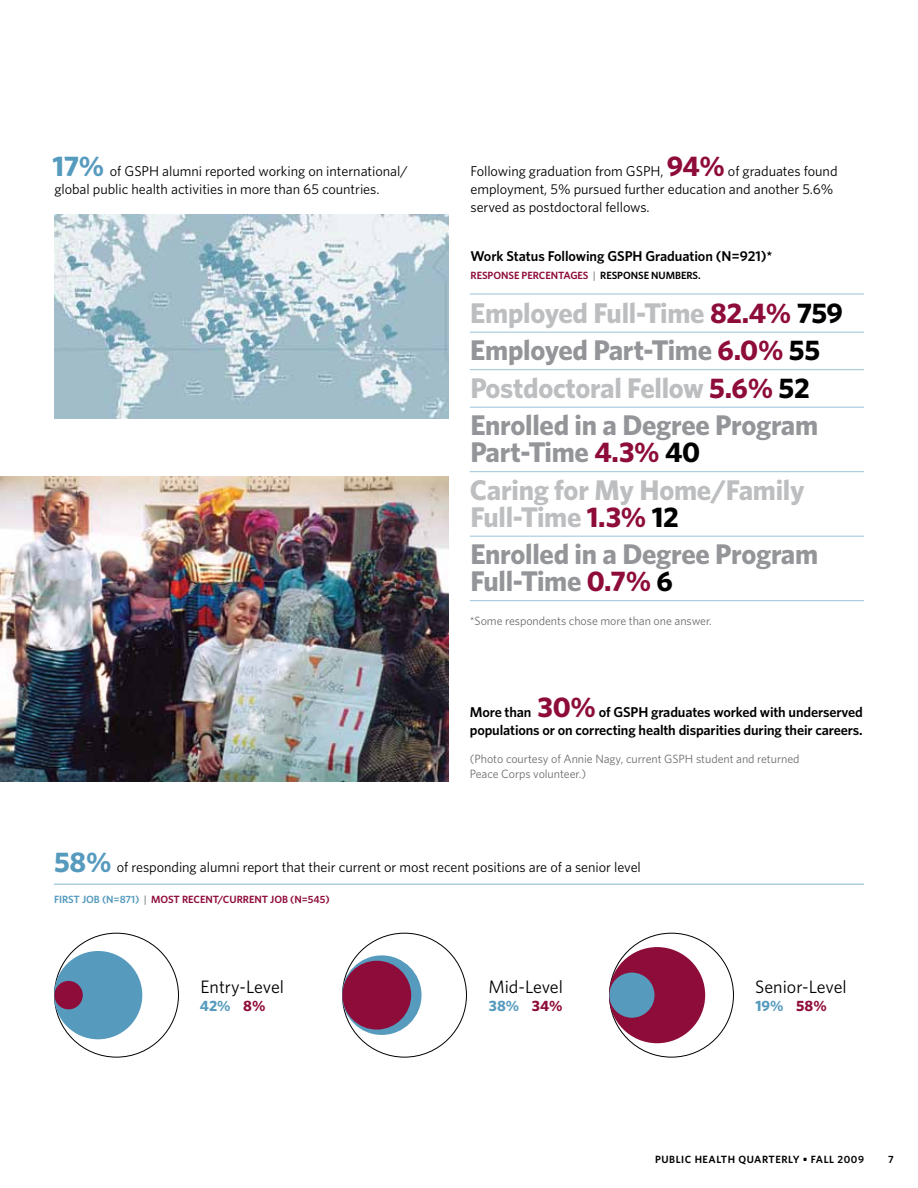
<style>
.page{position:relative;width:918px;height:1188px;background:#fff}
.page>*{position:absolute;margin:0;border:0;box-sizing:border-box;transform-origin:0 0}
.t1{font:700 28.5px/37.5px "Whitney";letter-spacing:-.01em;color:#939598}
.t2{font:700 28.5px/37.5px "Whitney";letter-spacing:-.01em;color:#bcbec0}
.t3{font:18px "Whitney";color:#000}
.t4{font:700 15px "Whitney";color:#569bbe}
.t5{font:14.25px/18px "Whitney";letter-spacing:-.005em;color:#000}
.t6{font:600 14.25px/18px "Whitney";letter-spacing:-.01em;color:#000}
.t7{font:12px/15px "Whitney";letter-spacing:-.005em;color:#6d6e71}
.t8{font:600 10.5px "Whitney";letter-spacing:-.005em;color:#8e0c3a}
.t9{font:600 10.5px "Whitney";letter-spacing:.05em;color:#000}
.t10{font:600 10.5px "Whitney";letter-spacing:-.005em;color:#569bbe}
.s1{font-weight:700;font-size:28.5px;color:#569bbe}
.s2{font-weight:700;font-size:28.5px;color:#8e0c3a}
.s3{color:#939598}
.s4{color:#000}
.s5{color:#bcbec0}
.s6{color:#8e0c3a}
</style>
<div class="page">
<img style="left:0;top:477px;width:448px;height:305px">
<img style="left:54px;top:214px;width:394px;height:205px">
<hr style="left:470px;top:332px;width:394px;height:1px;background:#9ac3d8">
<hr style="left:470px;top:369px;width:394px;height:1px;background:#9ac3d8">
<hr style="left:470px;top:407px;width:394px;height:1px;background:#9ac3d8">
<hr style="left:470px;top:471px;width:394px;height:1px;background:#9ac3d8">
<hr style="left:470px;top:536px;width:394px;height:1px;background:#9ac3d8">
<hr style="left:470px;top:600px;width:394px;height:1px;background:#9ac3d8">
<hr style="left:470px;top:294px;width:394px;height:1px;background:#9ac3d8">
<div style="left:54px;top:951px;width:88px;height:88px;background:#569bbe;border-radius:50%"></div>
<div style="left:54px;top:981px;width:29px;height:28px;background:#8e0c3a;border-radius:50%"></div>
<svg style="left:342px;top:955px;width:80px;height:80px"></svg>
<div style="left:342px;top:961px;width:69px;height:69px;background:#8e0c3a;border-radius:50%"></div>
<div style="left:609px;top:947px;width:96px;height:96px;background:#8e0c3a;border-radius:50%"></div>
<div style="left:609px;top:973px;width:46px;height:45px;background:#569bbe;border-radius:50%"></div>
<hr style="left:54px;top:884px;width:810px;height:1px;background:#abcdde">
<p class="t5" style="left:53px;top:162px;width:357px"><span class="s1">17%</span> of GSPH alumni reported working on international/ global public health activities in more than 65 countries.</p>
<p class="t5" style="left:471px;top:162px;width:369px">Following graduation from GSPH, <span class="s2">94%</span> of graduates found employment, 5% pursued further education and another 5.6% served as postdoctoral fellows.</p>
<p class="t6" style="left:471px;top:247px;width:303px">Work Status Following GSPH Graduation (N=921)*</p>
<p class="t8" style="left:471px;top:269px;width:19px">Respons</p>
<p class="t8" style="left:514px;top:269px;width:105px">e percentag es <span class="s3">|</span> <span class="s4">Respons</span></p>
<p class="t9" style="left:644px;top:269px;width:58px">e n umbers.</p>
<h1 class="t1" style="left:470px;top:293px;width:374px"><span class="s5">Employed Full-Time</span> <span class="s6">82.4%</span> <span class="s4">759<br></span>Employed Part-Time <span class="s6">6.0%</span> <span class="s4">55<br></span><span class="s5">Postdoctoral Fellow</span> <span class="s6">5.6%</span> <span class="s4">52<br></span>Enrolled in a Degree Program</h1>
<h1 class="t2" style="left:470px;top:433px;width:336px"><span class="s3">Part-Time</span> <span class="s6">4.3%</span> <span class="s4">40<br></span>Caring for My Home/Family</h1>
<h1 class="t1" style="left:470px;top:497px;width:349px"><span class="s5">Full-Time</span> <span class="s6">1.3%</span> <span class="s4">12<br></span>Enrolled in a Degree Program</h1>
<h1 class="t1" style="left:470px;top:562px;width:204px">Full-Time <span class="s6">0.7%</span> <span class="s4">6</span></h1>
<p class="t7" style="left:470px;top:613px;width:244px">*Some respondents chose more than one answer.</p>
<p class="t6" style="left:470px;top:702px;width:395px">More than <span class="s2">30%</span> of GSPH graduates worked with underserved populations or on correcting health disparities during their careers.</p>
<p class="t7" style="left:470px;top:751px;width:331px">(Photo courtesy of Annie Nagy, current GSPH student and returned<br>Peace Corps volunteer.)</p>
<p class="t5" style="left:54px;top:858px;width:588px"><span class="s1">58%</span> of responding alumni report that their current or most recent positions are of a senior level</p>
<p class="t10" style="left:54px;top:893px;width:106px">First Job (N=871) <span class="s3">|</span> <span class="s6">Mos</span></p>
<p class="t8" style="left:174px;top:893px;width:158px">t Recent/Current Job (N=545)</p>
<p class="t3" style="left:201px;top:976px;width:85px">Entry-Level</p>
<p class="t4" style="left:200px;top:997px;width:67px">42% <span class="s6">8%</span></p>
<p class="t3" style="left:488px;top:976px;width:76px">Mid-Level</p>
<p class="t4" style="left:489px;top:997px;width:75px">38% <span class="s6">34%</span></p>
<p class="t3" style="left:755px;top:976px;width:93px">Senior-Level</p>
<p class="t4" style="left:755px;top:997px;width:73px">19% <span class="s6">58%</span></p>
<p class="t9" style="left:655px;top:1153px;width:168px">Public h ealth Quarterly • Fall</p>
<p class="t9" style="left:838px;top:1153px;width:28px">2009</p>
<p class="t9" style="left:888px;top:1153px;width:7px">7</p>
</div>
